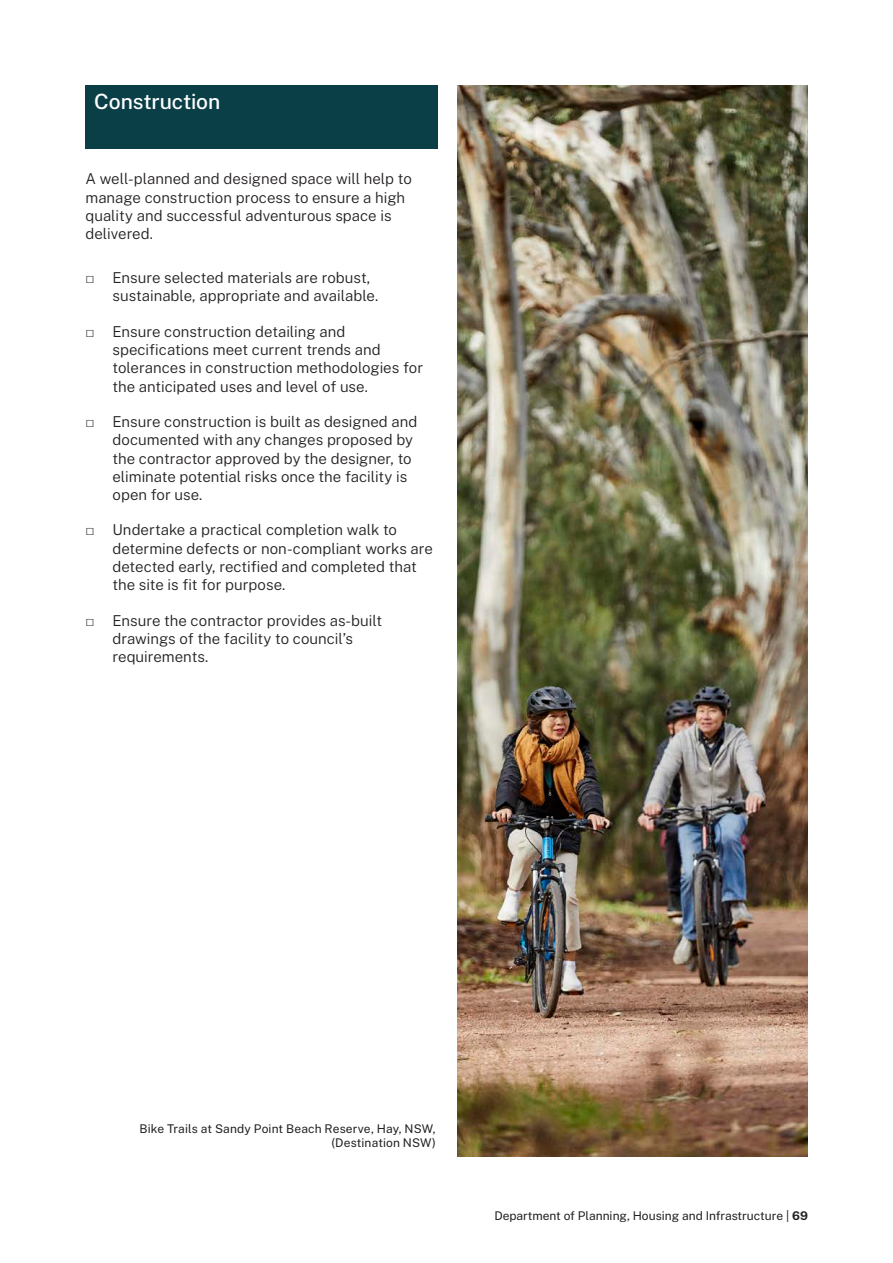
<style>
.page{position:relative;width:893px;height:1263px;background:#fff}
.page>*{position:absolute;margin:0;border:0;box-sizing:border-box;transform-origin:0 0}
.Heading_3{font:500 21px "Public Sans";letter-spacing:-.005em;color:#fff}
.Body{font:300 15px/18.3px "Public Sans";color:#231f20}
.Captions{font:12px "Public Sans";color:#231f20}
.s1{font-family:"Century";font-weight:400}
.s2{font-weight:700}
</style>
<div class="page">
<div style="left:86px;top:85px;width:352px;height:64px;background:#0b3f47"></div>
<img style="left:457px;top:85px;width:351px;height:1072px">
<h3 class="Heading_3" style="left:94px;top:87px;width:127px">Construction</h3>
<p class="Body" style="left:86px;top:169px;width:328px">A well-planned and designed space will help to manage construction process to ensure a high quality and successful adventurous space is delivered.</p>
<p class="Body" style="left:113px;top:268px;width:267px;text-indent:-27px"><span class="s1">□</span> Ensure selected materials are robust, sustainable, appropriate and available.</p>
<p class="Body" style="left:113px;top:322px;width:312px;text-indent:-27px"><span class="s1">□</span> Ensure construction detailing and specifications meet current trends and tolerances in construction methodologies for the anticipated uses and level of use.</p>
<p class="Body" style="left:113px;top:412px;width:306px;text-indent:-27px"><span class="s1">□</span> Ensure construction is built as designed and documented with any changes proposed by the contractor approved by the designer, to eliminate potential risks once the facility is open for use.</p>
<p class="Body" style="left:113px;top:520px;width:322px;text-indent:-27px"><span class="s1">□</span> Undertake a practical completion walk to determine defects or non-compliant works are detected early, rectified and completed that the site is fit for purpose.</p>
<p class="Body" style="left:113px;top:611px;width:271px;text-indent:-27px"><span class="s1">□</span> Ensure the contractor provides as-built drawings of the facility to council’s requirements.</p>
<p class="Captions" style="left:140px;top:1121px;width:298px">Bike Trails at Sandy Point Beach Reserve, Hay, NSW,</p>
<p class="Captions" style="left:331px;top:1134px;width:106px">(Destination NSW)</p>
<p class="Captions" style="left:494px;top:1208px;width:315px">Department of Planning, Housing and Infrastructure | <span class="s2">69</span></p>
</div>
